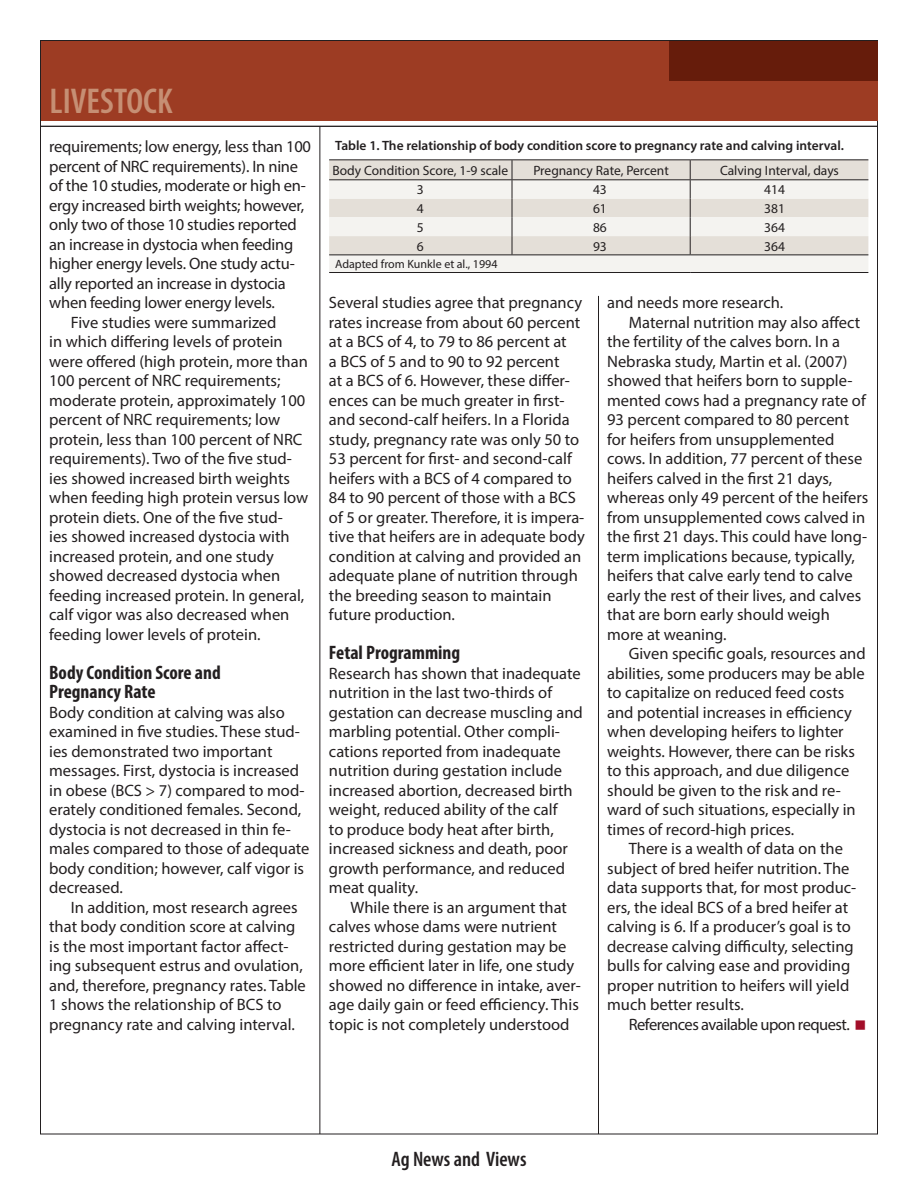
<style>
.page{position:relative;width:918px;height:1188px;background:#fff}
.page>*{position:absolute;margin:0;border:0;box-sizing:border-box;transform-origin:0 0}
.t1{font:600 condensed 36px "Myriad Pro";color:#c68f74}
.t2{font:600 condensed 21px "Myriad Pro";color:#231f20}
.Headings_inside_stor{font:700 condensed 19.5px/19.5px "Myriad Pro";color:#231f20}
.Body_Text{font:16.5px/19.5px "Myriad Pro";color:#231f20}
.Body_Text-1st_Paragr{font:16.5px/19.5px "Myriad Pro";color:#231f20}
.Body_Text-2{font:16.5px "Myriad Pro";letter-spacing:-.03em;color:#231f20}
.t3{font:13.5px "Myriad Pro";color:#231f20}
.t4{font:600 13.5px "Myriad Pro";color:#231f20}
.t5{font:12px "Myriad Pro";color:#231f20}
</style>
<div class="page">
<hr style="left:40px;top:126px;width:838px;height:1px;background:#231f20">
<hr style="left:320px;top:126px;width:1px;height:1008px;background:#231f20">
<hr style="left:598px;top:296px;width:1px;height:838px;background:#231f20">
<div style="left:41px;top:41px;width:836px;height:79px;background:#9d3c23"></div>
<div style="left:669px;top:41px;width:208px;height:39px;background:#661c0b"></div>
<div style="left:329px;top:160px;width:539px;height:19px;background:#e4dfd8"></div>
<svg style="left:329px;top:180px;width:539px;height:92px;fill:#f4f3f0"></svg>
<hr style="left:329px;top:254px;width:183px;height:1px;background:#231f20">
<hr style="left:512px;top:254px;width:178px;height:1px;background:#231f20">
<hr style="left:690px;top:254px;width:178px;height:1px;background:#231f20">
<hr style="left:329px;top:272px;width:183px;height:1px;background:#231f20">
<hr style="left:512px;top:272px;width:178px;height:1px;background:#231f20">
<hr style="left:690px;top:272px;width:178px;height:1px;background:#231f20">
<hr style="left:329px;top:159px;width:183px;height:1px;background:#231f20">
<hr style="left:512px;top:159px;width:178px;height:1px;background:#231f20">
<svg style="left:512px;top:160px;width:1px;height:94px"></svg>
<hr style="left:690px;top:159px;width:178px;height:1px;background:#231f20">
<svg style="left:690px;top:160px;width:1px;height:94px"></svg>
<hr style="left:329px;top:179px;width:183px;height:1px;background:#231f20">
<hr style="left:512px;top:179px;width:178px;height:1px;background:#231f20">
<hr style="left:690px;top:179px;width:178px;height:1px;background:#231f20">
<p class="t1" style="left:50px;top:79px;width:125px">LIVESTOCK</p>
<p class="Body_Text" style="left:49px;top:137px;width:263px">requirements; low energy, less than 100 percent of NRC requirements). In nine of the 10 studies, moderate or high en&shy;ergy increased birth weights; however, only two of those 10 studies reported an increase in dystocia when feeding higher energy levels. One study actu&shy;ally reported an increase in dystocia when feeding lower energy levels.</p>
<p class="Body_Text" style="left:49px;top:312px;width:261px;text-indent:22px">Five studies were summarized<br>in which differing levels of protein were offered (high protein, more than 100 percent of NRC requirements; moderate protein, approximately 100 percent of NRC requirements; low protein, less than 100 percent of NRC requirements). Two of the five stud&shy;ies showed increased birth weights when feeding high protein versus low protein diets. One of the five stud-<br>ies showed increased dystocia with increased protein, and one study showed decreased dystocia when feeding increased protein. In general, calf vigor was also decreased when feeding lower levels of protein.</p>
<p class="Headings_inside_stor" style="left:49px;top:662px;width:173px">Body Condition Score and<br>Pregnancy Rate</p>
<p class="Body_Text-1st_Paragr" style="left:49px;top:702px;width:262px">Body condition at calving was also examined in five studies. These stud&shy;ies demonstrated two important messages. First, dystocia is increased in obese (BCS &gt; 7) compared to mod&shy;erately conditioned females. Second, dystocia is not decreased in thin fe&shy;males compared to those of adequate body condition; however, calf vigor is decreased.</p>
<p class="Body_Text" style="left:49px;top:897px;width:258px;text-indent:22px">In addition, most research agrees that body condition score at calving is the most important factor affect&shy;ing subsequent estrus and ovulation, and, therefore, pregnancy rates. Table 1 shows the relationship of BCS to pregnancy rate and calving interval.</p>
<p class="t4" style="left:335px;top:137px;width:510px">Table 1. The relationship of body condition score to pregnancy rate and calving interval.</p>
<p class="t3" style="left:333px;top:162px;width:177px">Body Condition Score, 1-9 scale</p>
<p class="t3" style="left:533px;top:162px;width:137px">Pregnancy Rate, Percent</p>
<p class="t3" style="left:720px;top:162px;width:120px">Calving Interval, days</p>
<p class="t3" style="left:417px;top:181px;width:8px">3</p>
<p class="t3" style="left:593px;top:181px;width:15px">43</p>
<p class="t3" style="left:764px;top:181px;width:22px">414</p>
<p class="t3" style="left:417px;top:200px;width:8px">4</p>
<p class="t3" style="left:593px;top:200px;width:15px">61</p>
<p class="t3" style="left:764px;top:200px;width:22px">381</p>
<p class="t3" style="left:417px;top:219px;width:8px">5</p>
<p class="t3" style="left:593px;top:219px;width:15px">86</p>
<p class="t3" style="left:764px;top:219px;width:22px">364</p>
<p class="t3" style="left:417px;top:238px;width:8px">6</p>
<p class="t3" style="left:593px;top:238px;width:15px">93</p>
<p class="t3" style="left:764px;top:238px;width:22px">364</p>
<p class="t5" style="left:335px;top:257px;width:164px">Adapted from Kunkle et al., 1994</p>
<p class="Body_Text" style="left:329px;top:293px;width:257px">Several studies agree that pregnancy rates increase from about 60 percent at a BCS of 4, to 79 to 86 percent at<br>a BCS of 5 and to 90 to 92 percent<br>at a BCS of 6. However, these differ&shy;ences can be much greater in first&shy;and second-calf heifers. In a Florida study, pregnancy rate was only 50 to 53 percent for first- and second-calf heifers with a BCS of 4 compared to 84 to 90 percent of those with a BCS of 5 or greater. Therefore, it is impera&shy;tive that heifers are in adequate body condition at calving and provided an adequate plane of nutrition through the breeding season to maintain future production.</p>
<p class="Headings_inside_stor" style="left:329px;top:643px;width:133px">Fetal Programming</p>
<p class="Body_Text-1st_Paragr" style="left:329px;top:663px;width:255px">Research has shown that inadequate nutrition in the last two-thirds of gestation can decrease muscling and marbling potential. Other compli&shy;cations reported from inadequate nutrition during gestation include increased abortion, decreased birth weight, reduced ability of the calf<br>to produce body heat after birth, increased sickness and death, poor growth performance, and reduced meat quality.</p>
<p class="Body_Text" style="left:329px;top:897px;width:253px;text-indent:22px">While there is an argument that calves whose dams were nutrient restricted during gestation may be more efficient later in life, one study showed no difference in intake, aver&shy;age daily gain or feed efficiency. This topic is not completely understood</p>
<p class="Body_Text" style="left:607px;top:293px;width:178px">and needs more research.</p>
<p class="Body_Text" style="left:607px;top:312px;width:263px;text-indent:22px">Maternal nutrition may also affect the fertility of the calves born. In a Nebraska study, Martin et al. (2007) showed that heifers born to supple&shy;mented cows had a pregnancy rate of 93 percent compared to 80 percent for heifers from unsupplemented cows. In addition, 77 percent of these heifers calved in the first 21 days, whereas only 49 percent of the heifers from unsupplemented cows calved in the first 21 days. This could have long&shy;term implications because, typically, heifers that calve early tend to calve early the rest of their lives, and calves that are born early should weigh more at weaning.</p>
<p class="Body_Text" style="left:607px;top:644px;width:260px;text-indent:22px">Given specific goals, resources and abilities, some producers may be able to capitalize on reduced feed costs and potential increases in efficiency when developing heifers to lighter weights. However, there can be risks to this approach, and due diligence should be given to the risk and re&shy;ward of such situations, especially in times of record-high prices.</p>
<p class="Body_Text" style="left:607px;top:839px;width:251px;text-indent:22px">There is a wealth of data on the subject of bred heifer nutrition. The data supports that, for most produc&shy;ers, the ideal BCS of a bred heifer at calving is 6. If a producer’s goal is to decrease calving difficulty, selecting bulls for calving ease and providing proper nutrition to heifers will yield much better results.</p>
<p class="Body_Text-2" style="left:629px;top:1014px;width:223px">References available upon request.</p>
<p class="t2" style="left:391px;top:1146px;width:137px">Ag News and Views</p>
</div>
